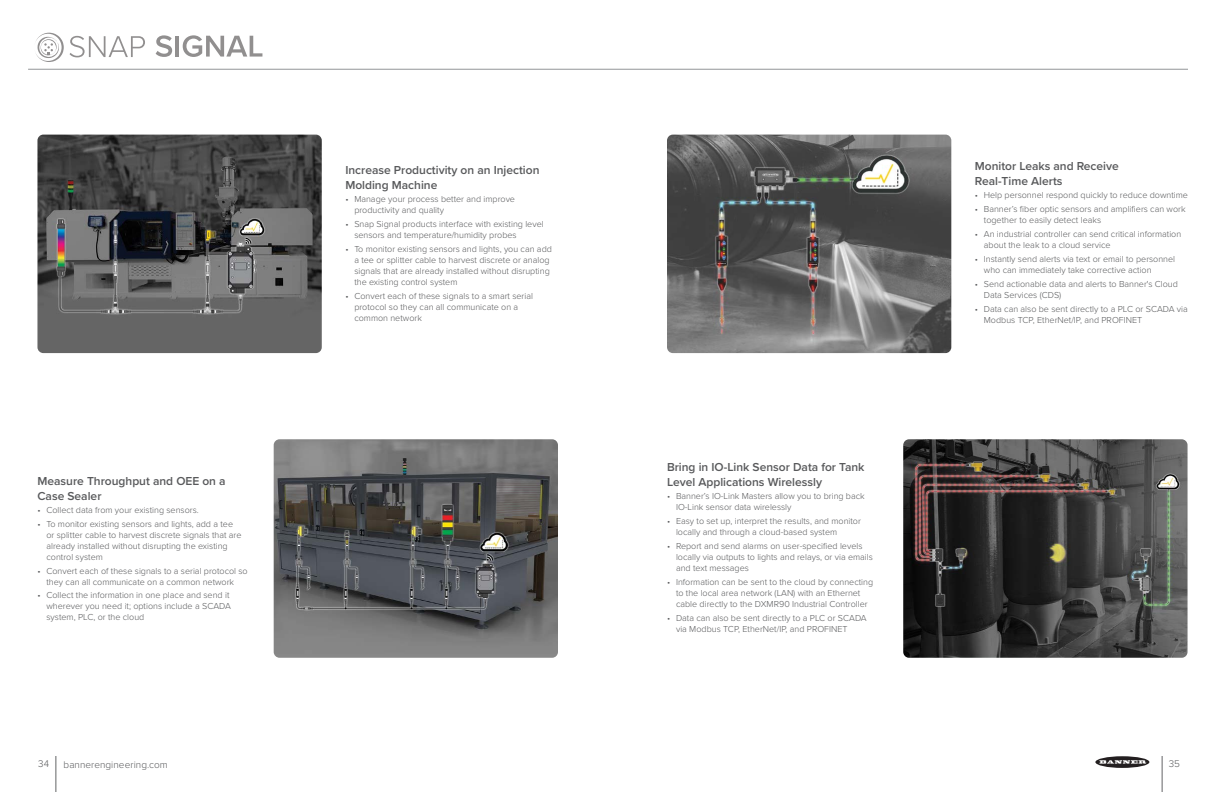
<style>
.page{position:relative;width:1224px;height:792px;background:#fff}
.page>*{position:absolute;margin:0;border:0;box-sizing:border-box;transform-origin:0 0}
.t1{font:600 12px/15px "Proxima Nova";color:#58595b}
.t2{font:300 10px "Proxima Nova";letter-spacing:.005em;color:#58595b}
.t3{font:300 9px/11px "Proxima Nova";color:#58595b}
</style>
<div class="page">
<div style="left:1095px;top:756px;width:54px;height:12px;background:#231f20;border-radius:50%"></div>
<svg style="left:1099px;top:760px;width:47px;height:4px"></svg>
<hr style="left:56px;top:756px;width:1px;height:36px;background:#636466">
<hr style="left:1162px;top:756px;width:1px;height:36px;background:#636466">
<hr style="left:28px;top:69px;width:1160px;height:1px;background:#939598">
<svg style="left:70px;top:36px;width:75px;height:21px"></svg>
<svg style="left:156px;top:35px;width:16px;height:22px"></svg>
<hr style="left:176px;top:36px;width:3px;height:21px;background:#231f20">
<svg style="left:183px;top:35px;width:79px;height:22px"></svg>
<svg style="left:36px;top:33px;width:28px;height:29px"></svg>
<img style="left:37px;top:135px;width:285px;height:218px">
<img style="left:274px;top:439px;width:284px;height:219px">
<img style="left:667px;top:135px;width:284px;height:218px">
<img style="left:903px;top:439px;width:285px;height:219px">
<h1 class="t1" style="left:37px;top:473px;width:190px">Measure Throughput and OEE on a<br>Case Sealer</h1>
<p class="t3" style="left:37px;top:504px;width:163px">• Collect data from your existing sensors.</p>
<p class="t3" style="left:46px;top:518px;width:197px;text-indent:-9px">• To monitor existing sensors and lights, add a tee or splitter cable to harvest discrete signals that are already installed without disrupting the existing control system</p>
<p class="t3" style="left:37px;top:565px;width:212px;text-align:center">• Convert each of these signals to a serial protocol so they can all communicate on a common network</p>
<p class="t3" style="left:46px;top:589px;width:186px;text-indent:-9px">• Collect the information in one place and send it wherever you need it; options include a SCADA system, PLC, or the cloud</p>
<h1 class="t1" style="left:345px;top:162px;width:196px">Increase Productivity on an Injection<br>Molding Machine</h1>
<p class="t3" style="left:354px;top:193px;width:162px;text-indent:-9px">• Manage your process better and improve productivity and quality</p>
<p class="t3" style="left:354px;top:218px;width:191px;text-indent:-9px">• Snap Signal products interface with existing level sensors and temperature/humidity probes</p>
<p class="t3" style="left:354px;top:243px;width:199px;text-indent:-9px">• To monitor existing sensors and lights, you can add a tee or splitter cable to harvest discrete or analog signals that are already installed without disrupting the existing control system</p>
<p class="t3" style="left:354px;top:290px;width:180px;text-indent:-9px">• Convert each of these signals to a smart serial protocol so they can all communicate on a common network</p>
<h1 class="t1" style="left:667px;top:459px;width:199px">Bring in IO-Link Sensor Data for Tank<br>Level Applications Wirelessly</h1>
<p class="t3" style="left:676px;top:490px;width:190px;text-indent:-9px">• Banner’s IO-Link Masters allow you to bring back<br>IO-Link sensor data wirelessly</p>
<p class="t3" style="left:676px;top:515px;width:186px;text-indent:-9px">• Easy to set up, interpret the results, and monitor locally and through a cloud-based system</p>
<p class="t3" style="left:676px;top:540px;width:198px;text-indent:-9px">• Report and send alarms on user-specified levels locally via outputs to lights and relays, or via emails and text messages</p>
<p class="t3" style="left:667px;top:576px;width:208px;text-align:center">• Information can be sent to the cloud by connecting to the local area network (LAN) with an Ethernet cable directly to the DXMR90 Industrial Controller</p>
<p class="t3" style="left:676px;top:612px;width:192px;text-indent:-9px">• Data can also be sent directly to a PLC or SCADA via Modbus TCP, EtherNet/IP, and PROFINET</p>
<h1 class="t1" style="left:975px;top:158px;width:146px">Monitor Leaks and Receive<br>Real-Time Alerts</h1>
<p class="t3" style="left:975px;top:189px;width:215px">• Help personnel respond quickly to reduce downtime</p>
<p class="t3" style="left:984px;top:203px;width:203px;text-indent:-9px">• Banner’s fiber optic sensors and amplifiers can work together to easily detect leaks</p>
<p class="t3" style="left:984px;top:228px;width:199px;text-indent:-9px">• An industrial controller can send critical information about the leak to a cloud service</p>
<p class="t3" style="left:984px;top:253px;width:193px;text-indent:-9px">• Instantly send alerts via text or email to personnel who can immediately take corrective action</p>
<p class="t3" style="left:984px;top:278px;width:196px;text-indent:-9px">• Send actionable data and alerts to Banner's Cloud<br>Data Services (CDS)</p>
<p class="t3" style="left:984px;top:303px;width:206px;text-indent:-9px">• Data can also be sent directly to a PLC or SCADA via<br>Modbus TCP, EtherNet/IP, and PROFINET</p>
<p class="t2" style="left:38px;top:756px;width:12px">34</p>
<p class="t2" style="left:64px;top:757px;width:106px">bannerengineering.com</p>
<p class="t2" style="left:1169px;top:756px;width:13px">35</p>
</div>
